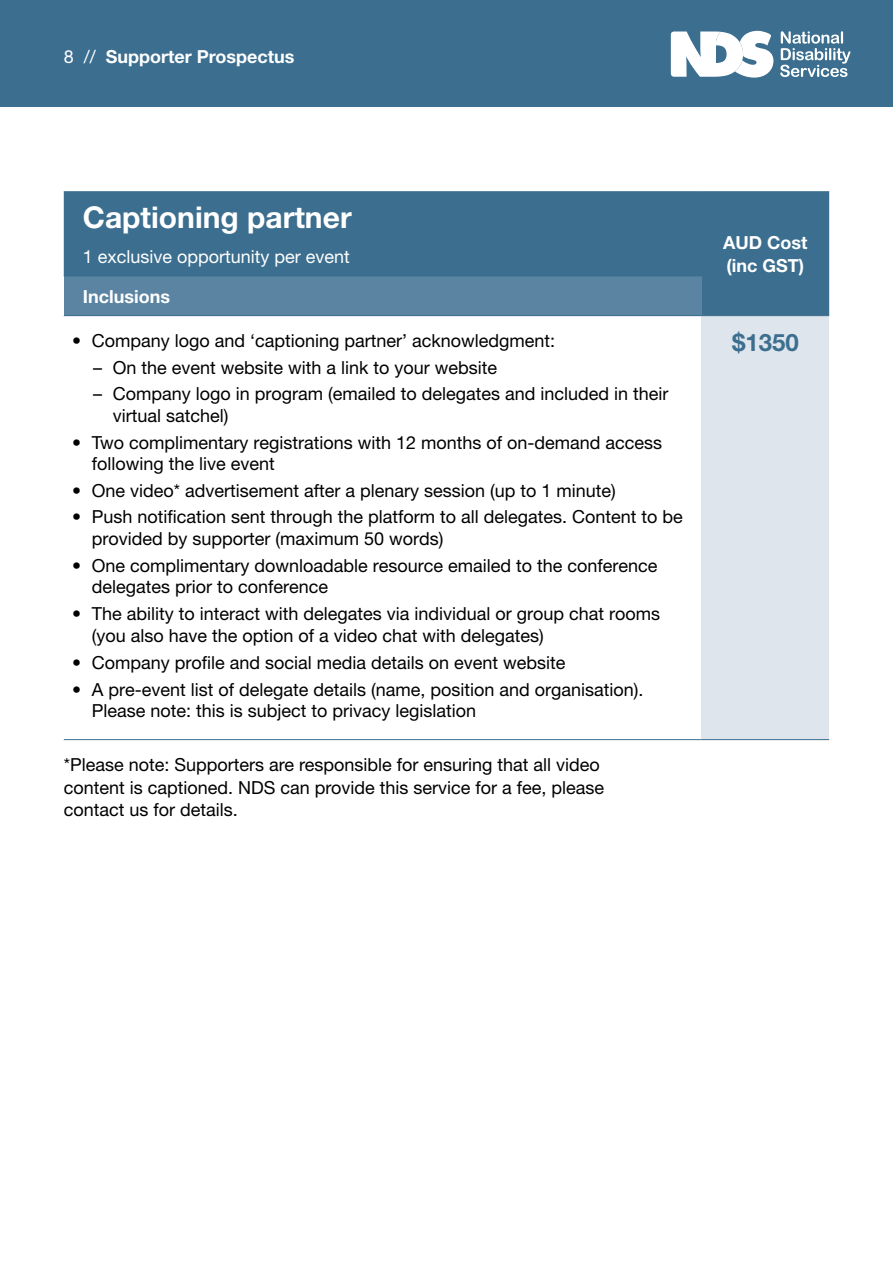
<style>
.page{position:relative;width:893px;height:1263px;background:#fff}
.page>*{position:absolute;margin:0;border:0;box-sizing:border-box;transform-origin:0 0}
.t1{font:700 30px "Helvetica Neue";color:#fff}
.t2{font:700 24px "Helvetica Neue";color:#3b6e8f}
.t3{font:18px/21.5px "Helvetica Neue";color:#000}
.t4{font:700 18px/22.5px "Helvetica Neue";color:#fff}
.t5{font:18px "Helvetica Neue";color:#fff}
.s1{font-weight:400}
</style>
<div class="page">
<div style="left:0;top:0;width:893px;height:106px;background:#3b6e8f"></div>
<svg style="left:671px;top:31px;width:102px;height:47px"></svg>
<svg style="left:780px;top:31px;width:70px;height:46px"></svg>
<div style="left:64px;top:192px;width:765px;height:123px;background:#3b6e8f"></div>
<div style="left:64px;top:276px;width:638px;height:40px;background:#5b84a2"></div>
<div style="left:702px;top:316px;width:127px;height:424px;background:#dfe5ed"></div>
<hr style="left:64px;top:191px;width:638px;height:1px;background:#3b6e8f">
<hr style="left:702px;top:191px;width:127px;height:1px;background:#3b6e8f">
<hr style="left:64px;top:276px;width:638px;height:1px;background:#3b6e8f">
<hr style="left:64px;top:315px;width:638px;height:1px;background:#3b6e8f">
<hr style="left:702px;top:315px;width:127px;height:1px;background:#3b6e8f">
<hr style="left:64px;top:739px;width:638px;height:1px;background:#3b6e8f">
<hr style="left:702px;top:739px;width:127px;height:1px;background:#3b6e8f">
<p class="t4" style="left:64px;top:45px;width:232px"><span class="s1">8 //</span> Supporter Prospectus</p>
<h1 class="t1" style="left:83px;top:199px;width:270px">Captioning partner</h1>
<p class="t5" style="left:83px;top:246px;width:269px">1 exclusive opportunity per event</p>
<p class="t4" style="left:83px;top:285px;width:89px">Inclusions</p>
<p class="t3" style="left:72px;top:329px;width:484px">• Company logo and ‘captioning partner’ acknowledgment:</p>
<p class="t3" style="left:93px;top:356px;width:405px">– On the event website with a link to your website</p>
<p class="t3" style="left:113px;top:383px;width:557px;text-indent:-19px">– Company logo in program (emailed to delegates and included in their virtual satchel)</p>
<p class="t3" style="left:92px;top:431px;width:572px;text-indent:-19px">• Two complimentary registrations with 12 months of on-demand access following the live event</p>
<p class="t3" style="left:72px;top:479px;width:545px">• One video* advertisement after a plenary session (up to 1 minute)</p>
<p class="t3" style="left:92px;top:506px;width:593px;text-indent:-19px">• Push notification sent through the platform to all delegates. Content to be provided by supporter (maximum 50 words)</p>
<p class="t3" style="left:92px;top:554px;width:567px;text-indent:-19px">• One complimentary downloadable resource emailed to the conference delegates prior to conference</p>
<p class="t3" style="left:92px;top:602px;width:570px;line-height:22.5px;text-indent:-19px">• The ability to interact with delegates via individual or group chat rooms (you also have the option of a video chat with delegates)</p>
<p class="t3" style="left:72px;top:652px;width:495px">• Company profile and social media details on event website</p>
<p class="t3" style="left:92px;top:678px;width:553px;text-indent:-19px">• A pre-event list of delegate details (name, position and organisation).<br>Please note: this is subject to privacy legislation</p>
<p class="t3" style="left:64px;top:753px;width:542px;line-height:22.5px">*Please note: Supporters are responsible for ensuring that all video content is captioned. NDS can provide this service for a fee, please contact us for details.</p>
<p class="t4" style="left:723px;top:231px;width:86px">AUD Cost (inc GST)</p>
<h2 class="t2" style="left:732px;top:328px;width:68px">$1350</h2>
</div>
